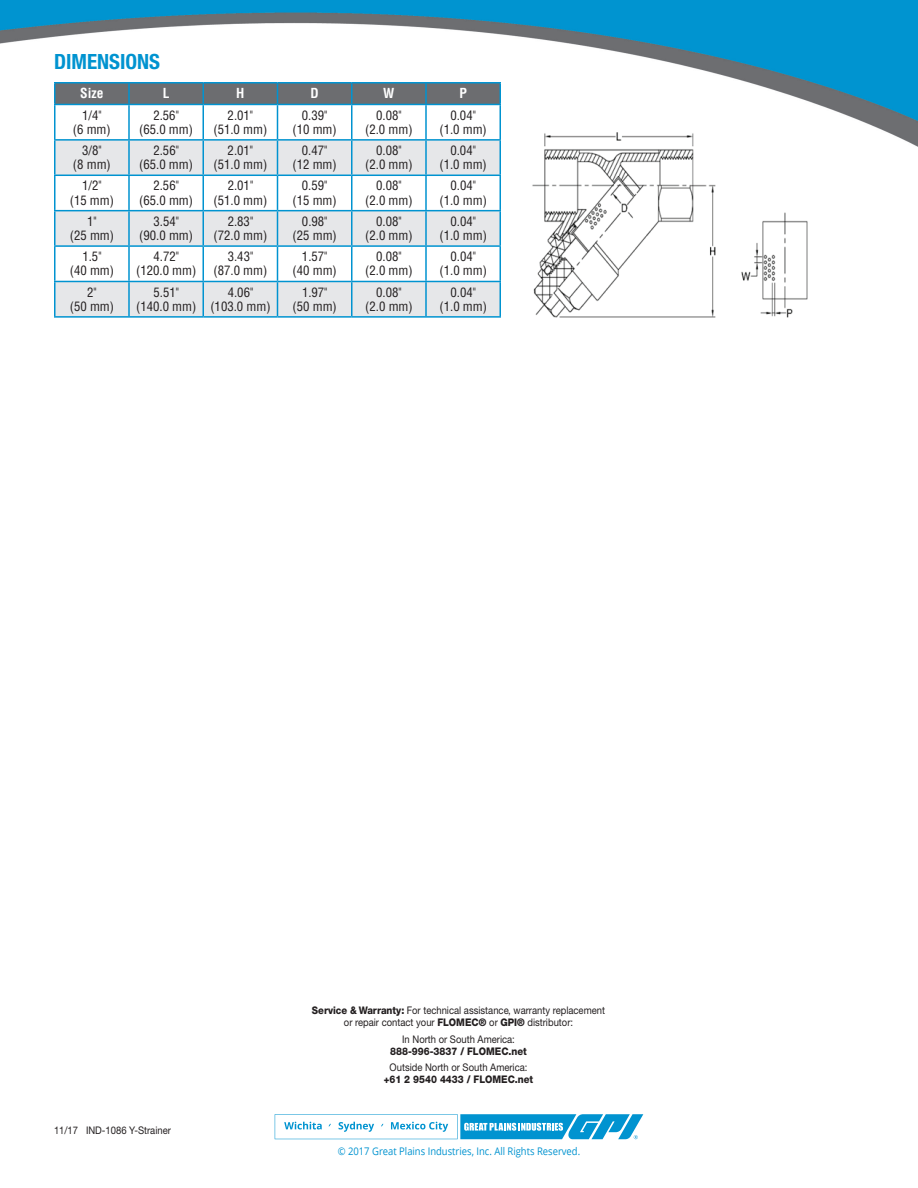
<style>
.page{position:relative;width:918px;height:1188px;background:#fff}
.page>*{position:absolute;margin:0;border:0;box-sizing:border-box;transform-origin:0 0}
.t1{font:700 condensed 21px "Helvetica Neue LT Std";color:#0093d0}
.t2{font:700 condensed 13.5px "Helvetica LT Std";color:#fff}
.t3{font:condensed 12.75px/14.2px "Helvetica LT Std";color:#231f20;text-align:center}
.t4{font:10.5px/12px "Helvetica Neue LT Std";color:#231f20;text-align:center;scale:.9 1}
.t5{font:10.5px "Open Sans";color:#0093d0;scale:.9 1}
.t6{font:800 10.5px "Helvetica Neue LT Std";color:#231f20;scale:.9 1}
.s1{font-weight:800}
</style>
<div class="page">
<img style="left:0;top:0;width:918px;height:1140px">
<svg style="left:275px;top:1114px;width:368px;height:25px"></svg>
<img style="left:525px;top:117px;width:199px;height:230px">
<svg style="left:56px;top:105px;width:444px;height:34px"></svg>
<svg style="left:56px;top:141px;width:444px;height:175px;fill:#e6e7e9"></svg>
<hr style="left:54px;top:82px;width:75px;height:2px;background:#0093d0">
<hr style="left:54px;top:84px;width:2px;height:20px;background:#0093d0">
<hr style="left:129px;top:82px;width:74px;height:2px;background:#0093d0">
<hr style="left:203px;top:82px;width:75px;height:2px;background:#0093d0">
<hr style="left:278px;top:82px;width:74px;height:2px;background:#0093d0">
<hr style="left:352px;top:82px;width:74px;height:2px;background:#0093d0">
<hr style="left:426px;top:82px;width:75px;height:2px;background:#0093d0">
<svg style="left:55px;top:83px;width:446px;height:21px;background:#656f75"></svg>
<hr style="left:54px;top:104px;width:75px;height:1px;background:#0093d0">
<hr style="left:54px;top:105px;width:2px;height:34px;background:#0093d0">
<hr style="left:129px;top:104px;width:74px;height:1px;background:#0093d0">
<hr style="left:128px;top:105px;width:2px;height:34px;background:#0093d0">
<hr style="left:203px;top:104px;width:75px;height:1px;background:#0093d0">
<hr style="left:202px;top:105px;width:2px;height:34px;background:#0093d0">
<hr style="left:278px;top:104px;width:74px;height:1px;background:#0093d0">
<hr style="left:277px;top:105px;width:1px;height:34px;background:#0093d0">
<hr style="left:352px;top:104px;width:74px;height:1px;background:#0093d0">
<hr style="left:351px;top:105px;width:1px;height:34px;background:#0093d0">
<hr style="left:426px;top:104px;width:75px;height:1px;background:#0093d0">
<hr style="left:425px;top:105px;width:2px;height:34px;background:#0093d0">
<hr style="left:500px;top:105px;width:1px;height:34px;background:#0093d0">
<hr style="left:54px;top:139px;width:75px;height:2px;background:#0093d0">
<hr style="left:54px;top:141px;width:2px;height:34px;background:#0093d0">
<hr style="left:129px;top:139px;width:74px;height:2px;background:#0093d0">
<hr style="left:128px;top:141px;width:2px;height:34px;background:#0093d0">
<hr style="left:203px;top:139px;width:75px;height:2px;background:#0093d0">
<hr style="left:202px;top:141px;width:2px;height:34px;background:#0093d0">
<hr style="left:278px;top:139px;width:74px;height:2px;background:#0093d0">
<hr style="left:277px;top:141px;width:1px;height:34px;background:#0093d0">
<hr style="left:352px;top:139px;width:74px;height:2px;background:#0093d0">
<hr style="left:351px;top:141px;width:1px;height:34px;background:#0093d0">
<hr style="left:426px;top:139px;width:75px;height:2px;background:#0093d0">
<hr style="left:425px;top:141px;width:2px;height:34px;background:#0093d0">
<hr style="left:500px;top:141px;width:1px;height:34px;background:#0093d0">
<hr style="left:54px;top:175px;width:75px;height:1px;background:#0093d0">
<hr style="left:54px;top:176px;width:2px;height:34px;background:#0093d0">
<hr style="left:129px;top:175px;width:74px;height:1px;background:#0093d0">
<hr style="left:128px;top:176px;width:2px;height:34px;background:#0093d0">
<hr style="left:203px;top:175px;width:75px;height:1px;background:#0093d0">
<hr style="left:202px;top:176px;width:2px;height:34px;background:#0093d0">
<hr style="left:278px;top:175px;width:74px;height:1px;background:#0093d0">
<hr style="left:277px;top:176px;width:1px;height:34px;background:#0093d0">
<hr style="left:352px;top:175px;width:74px;height:1px;background:#0093d0">
<hr style="left:351px;top:176px;width:1px;height:34px;background:#0093d0">
<hr style="left:426px;top:175px;width:75px;height:1px;background:#0093d0">
<hr style="left:425px;top:176px;width:2px;height:34px;background:#0093d0">
<hr style="left:500px;top:176px;width:1px;height:34px;background:#0093d0">
<hr style="left:54px;top:210px;width:75px;height:1px;background:#0093d0">
<hr style="left:54px;top:211px;width:2px;height:34px;background:#0093d0">
<hr style="left:129px;top:210px;width:74px;height:1px;background:#0093d0">
<hr style="left:128px;top:211px;width:2px;height:34px;background:#0093d0">
<hr style="left:203px;top:210px;width:75px;height:1px;background:#0093d0">
<hr style="left:202px;top:211px;width:2px;height:34px;background:#0093d0">
<hr style="left:278px;top:210px;width:74px;height:1px;background:#0093d0">
<hr style="left:277px;top:211px;width:1px;height:34px;background:#0093d0">
<hr style="left:352px;top:210px;width:74px;height:1px;background:#0093d0">
<hr style="left:351px;top:211px;width:1px;height:34px;background:#0093d0">
<hr style="left:426px;top:210px;width:75px;height:1px;background:#0093d0">
<hr style="left:425px;top:211px;width:2px;height:34px;background:#0093d0">
<hr style="left:500px;top:211px;width:1px;height:34px;background:#0093d0">
<hr style="left:54px;top:245px;width:75px;height:2px;background:#0093d0">
<hr style="left:54px;top:247px;width:2px;height:34px;background:#0093d0">
<hr style="left:129px;top:245px;width:74px;height:2px;background:#0093d0">
<hr style="left:128px;top:247px;width:2px;height:34px;background:#0093d0">
<hr style="left:203px;top:245px;width:75px;height:2px;background:#0093d0">
<hr style="left:202px;top:247px;width:2px;height:34px;background:#0093d0">
<hr style="left:278px;top:245px;width:74px;height:2px;background:#0093d0">
<hr style="left:277px;top:247px;width:1px;height:34px;background:#0093d0">
<hr style="left:352px;top:245px;width:74px;height:2px;background:#0093d0">
<hr style="left:351px;top:247px;width:1px;height:34px;background:#0093d0">
<hr style="left:426px;top:245px;width:75px;height:2px;background:#0093d0">
<hr style="left:425px;top:247px;width:2px;height:34px;background:#0093d0">
<hr style="left:500px;top:247px;width:1px;height:34px;background:#0093d0">
<hr style="left:54px;top:281px;width:75px;height:1px;background:#0093d0">
<hr style="left:54px;top:282px;width:2px;height:34px;background:#0093d0">
<hr style="left:129px;top:281px;width:74px;height:1px;background:#0093d0">
<hr style="left:128px;top:282px;width:2px;height:34px;background:#0093d0">
<hr style="left:203px;top:281px;width:75px;height:1px;background:#0093d0">
<hr style="left:202px;top:282px;width:2px;height:34px;background:#0093d0">
<hr style="left:278px;top:281px;width:74px;height:1px;background:#0093d0">
<hr style="left:277px;top:282px;width:1px;height:34px;background:#0093d0">
<hr style="left:352px;top:281px;width:74px;height:1px;background:#0093d0">
<hr style="left:351px;top:282px;width:1px;height:34px;background:#0093d0">
<hr style="left:426px;top:281px;width:75px;height:1px;background:#0093d0">
<hr style="left:425px;top:282px;width:2px;height:34px;background:#0093d0">
<hr style="left:500px;top:282px;width:1px;height:34px;background:#0093d0">
<hr style="left:54px;top:316px;width:75px;height:2px;background:#0093d0">
<hr style="left:129px;top:316px;width:74px;height:2px;background:#0093d0">
<hr style="left:203px;top:316px;width:75px;height:2px;background:#0093d0">
<hr style="left:278px;top:316px;width:74px;height:2px;background:#0093d0">
<hr style="left:352px;top:316px;width:74px;height:2px;background:#0093d0">
<hr style="left:426px;top:316px;width:75px;height:2px;background:#0093d0">
<img style="left:735px;top:206px;width:85px;height:119px">
<h1 class="t1" style="left:54px;top:49px;width:108px">DIMENSIONS</h1>
<p class="t2" style="left:80px;top:85px;width:25px">Size</p>
<p class="t2" style="left:163px;top:85px;width:8px">L</p>
<p class="t2" style="left:236px;top:85px;width:10px">H</p>
<p class="t2" style="left:311px;top:85px;width:10px">D</p>
<p class="t2" style="left:383px;top:85px;width:13px">W</p>
<p class="t2" style="left:459px;top:85px;width:9px">P</p>
<p class="t3" style="left:73px;top:108px;width:39px">1/4"<br>(6 mm)</p>
<p class="t3" style="left:139px;top:108px;width:55px">2.56" (65.0 mm)</p>
<p class="t3" style="left:213px;top:108px;width:55px">2.01" (51.0 mm)</p>
<p class="t3" style="left:293px;top:108px;width:46px">0.39" (10 mm)</p>
<p class="t3" style="left:365px;top:108px;width:49px">0.08" (2.0 mm)</p>
<p class="t3" style="left:439px;top:108px;width:49px">0.04" (1.0 mm)</p>
<p class="t3" style="left:73px;top:143px;width:39px">3/8"<br>(8 mm)</p>
<p class="t3" style="left:139px;top:143px;width:55px">2.56" (65.0 mm)</p>
<p class="t3" style="left:213px;top:143px;width:55px">2.01" (51.0 mm)</p>
<p class="t3" style="left:293px;top:143px;width:46px">0.47" (12 mm)</p>
<p class="t3" style="left:365px;top:143px;width:49px">0.08" (2.0 mm)</p>
<p class="t3" style="left:439px;top:143px;width:49px">0.04" (1.0 mm)</p>
<p class="t3" style="left:70px;top:179px;width:46px">1/2"<br>(15 mm)</p>
<p class="t3" style="left:139px;top:179px;width:55px">2.56" (65.0 mm)</p>
<p class="t3" style="left:214px;top:179px;width:55px">2.01" (51.0 mm)</p>
<p class="t3" style="left:293px;top:179px;width:46px">0.59" (15 mm)</p>
<p class="t3" style="left:365px;top:179px;width:49px">0.08" (2.0 mm)</p>
<p class="t3" style="left:439px;top:179px;width:49px">0.04" (1.0 mm)</p>
<p class="t3" style="left:70px;top:214px;width:46px">1"<br>(25 mm)</p>
<p class="t3" style="left:139px;top:214px;width:55px">3.54" (90.0 mm)</p>
<p class="t3" style="left:214px;top:214px;width:55px">2.83" (72.0 mm)</p>
<p class="t3" style="left:293px;top:214px;width:46px">0.98" (25 mm)</p>
<p class="t3" style="left:365px;top:214px;width:49px">0.08" (2.0 mm)</p>
<p class="t3" style="left:440px;top:214px;width:49px">0.04" (1.0 mm)</p>
<p class="t3" style="left:70px;top:249px;width:46px">1.5"<br>(40 mm)</p>
<p class="t3" style="left:136px;top:249px;width:62px">4.72" (120.0 mm)</p>
<p class="t3" style="left:214px;top:249px;width:55px">3.43" (87.0 mm)</p>
<p class="t3" style="left:293px;top:249px;width:46px">1.57" (40 mm)</p>
<p class="t3" style="left:365px;top:249px;width:49px">0.08" (2.0 mm)</p>
<p class="t3" style="left:440px;top:249px;width:49px">0.04" (1.0 mm)</p>
<p class="t3" style="left:70px;top:285px;width:46px">2"<br>(50 mm)</p>
<p class="t3" style="left:136px;top:285px;width:62px">5.51" (140.0 mm)</p>
<p class="t3" style="left:210px;top:285px;width:62px">4.06" (103.0 mm)</p>
<p class="t3" style="left:293px;top:285px;width:46px">1.97" (50 mm)</p>
<p class="t3" style="left:365px;top:285px;width:49px">0.08" (2.0 mm)</p>
<p class="t3" style="left:440px;top:285px;width:49px">0.04" (1.0 mm)</p>
<p class="t4" style="left:54px;top:1124px;width:131px">11/17 IND-1086 Y-Strainer</p>
<p class="t4" style="left:312px;top:1004px;width:327px"><span class="s1">Service &amp; Warranty:</span> For technical assistance, warranty replacement or repair contact your <span class="s1">FLOMEC®</span> or <span class="s1">GPI®</span> distributor:</p>
<p class="t4" style="left:402px;top:1033px;width:127px">In North or South America:</p>
<p class="t6" style="left:390px;top:1045px;width:153px">888-996-3837 / FLOMEC.net</p>
<p class="t4" style="left:390px;top:1061px;width:155px">Outside North or South America:</p>
<p class="t6" style="left:384px;top:1073px;width:168px">+61 2 9540 4433 / FLOMEC.net</p>
<p class="t5" style="left:338px;top:1144px;width:271px">© 2017 Great Plains Industries, Inc. All Rights Reserved.</p>
</div>
